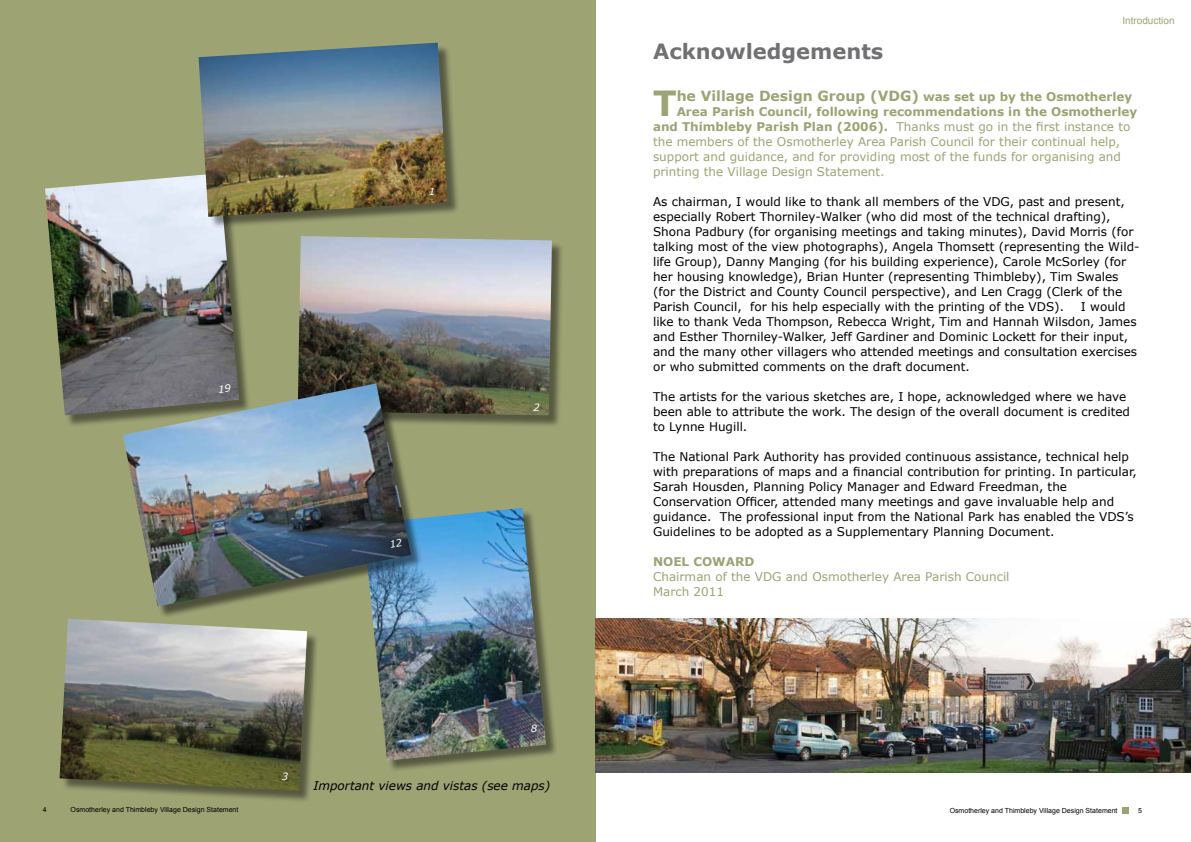
<style>
.page{position:relative;width:1191px;height:842px;background:#fff}
.page>*{position:absolute;margin:0;border:0;box-sizing:border-box;transform-origin:0 0}
.t1{font:700 34.6px "Verdana";color:#9ea374}
.t2{font:700 21px "Verdana";color:#717073}
.t3{font:700 14px "Verdana";color:#9ea374}
.t4{font:12px/15px "Verdana";color:#000}
.t5{font:12px/15px "Verdana";color:#9ea374}
.t6{font:italic 12px "Verdana";color:#000}
.t7{font:700 12px "Verdana";color:#9ea374}
.t8{font:10px "Arial";color:#9ea374}
.t9{font:italic 10px "Verdana";color:#fff}
.t10{font:7px "Arial";color:#000}
.s1{font-size:12px}
.s2{font-weight:700}
</style>
<div class="page">
<svg style="left:1122px;top:808px;width:6px;height:6px"></svg>
<div style="left:0;top:0;width:595px;height:842px;background:#9ea374"></div>
<div style="left:299px;top:238px;width:265px;height:190px;background:#000;opacity:.45"></div>
<img style="left:298px;top:236px;width:254px;height:179px">
<div style="left:61px;top:620px;width:258px;height:183px;background:#000;opacity:.45"></div>
<img style="left:60px;top:619px;width:247px;height:172px">
<div style="left:47px;top:175px;width:204px;height:253px;background:#000;opacity:.45"></div>
<img style="left:45px;top:175px;width:194px;height:240px">
<div style="left:200px;top:44px;width:259px;height:185px;background:#000;opacity:.45"></div>
<img style="left:198px;top:43px;width:249px;height:174px">
<div style="left:365px;top:510px;width:193px;height:263px;background:#000;opacity:.45"></div>
<img style="left:365px;top:508px;width:181px;height:253px">
<div style="left:125px;top:385px;width:298px;height:234px;background:#000;opacity:.5"></div>
<img style="left:123px;top:383px;width:288px;height:223px">
<img style="left:595px;top:619px;width:596px;height:153px">
<svg style="left:390px;top:539px;width:12px;height:9px"></svg>
<svg style="left:219px;top:384px;width:12px;height:9px"></svg>
<p class="t9" style="left:429px;top:184px;width:8px">1</p>
<p class="t9" style="left:533px;top:400px;width:8px">2</p>
<p class="t9" style="left:282px;top:769px;width:8px">3</p>
<p class="t9" style="left:531px;top:721px;width:8px">8</p>
<p class="t6" style="left:313px;top:777px;width:238px">Important views and vistas (see maps)</p>
<p class="t8" style="left:1122px;top:14px;width:54px">Introduction</p>
<h1 class="t2" style="left:653px;top:37px;width:232px">Acknowledgements</h1>
<p class="t1" style="left:653px;top:78px;width:25px">T</p>
<p class="t3" style="left:676px;top:86px;width:457px">he Village Design Group (VDG) <span class="s1">was set up by the Osmotherley</span></p>
<p class="t5" style="left:653px;top:104px;width:486px;text-indent:24px"><span class="s2">Area Parish Council, following recommendations in the Osmotherley and Thimbleby Parish Plan (2006).</span> Thanks must go in the first instance to the members of the Osmotherley Area Parish Council for their continual help, support and guidance, and for providing most of the funds for organising and printing the Village Design Statement.</p>
<p class="t4" style="left:653px;top:194px;width:488px">As chairman, I would like to thank all members of the VDG, past and present, especially Robert Thorniley-Walker (who did most of the technical drafting), Shona Padbury (for organising meetings and taking minutes), David Morris (for talking most of the view photographs), Angela Thomsett (representing the Wild&shy;life Group), Danny Manging (for his building experience), Carole McSorley (for her housing knowledge), Brian Hunter (representing Thimbleby), Tim Swales (for the District and County Council perspective), and Len Cragg (Clerk of the Parish Council, for his help especially with the printing of the VDS).</p>
<p class="t4" style="left:653px;top:299px;width:485px;text-indent:428px">I would like to thank Veda Thompson, Rebecca Wright, Tim and Hannah Wilsdon, James and Esther Thorniley-Walker, Jeff Gardiner and Dominic Lockett for their input, and the many other villagers who attended meetings and consultation exercises or who submitted comments on the draft document.</p>
<p class="t4" style="left:653px;top:389px;width:478px">The artists for the various sketches are, I hope, acknowledged where we have been able to attribute the work. The design of the overall document is credited to Lynne Hugill.</p>
<p class="t4" style="left:653px;top:449px;width:485px">The National Park Authority has provided continuous assistance, technical help with preparations of maps and a financial contribution for printing. In particular, Sarah Housden, Planning Policy Manager and Edward Freedman, the Conservation Officer, attended many meetings and gave invaluable help and guidance. The professional input from the National Park has enabled the VDS’s Guidelines to be adopted as a Supplementary Planning Document.</p>
<h4 class="t7" style="left:653px;top:553px;width:103px">NOEL COWARD</h4>
<p class="t5" style="left:653px;top:569px;width:358px">Chairman of the VDG and Osmotherley Area Parish Council<br>March 2011</p>
<p class="t10" style="left:71px;top:805px;width:169px">Osmotherley and Thimbleby Village Design Statement</p>
<p class="t10" style="left:43px;top:805px;width:5px">4</p>
<p class="t10" style="left:1138px;top:806px;width:5px">5</p>
<p class="t10" style="left:949px;top:806px;width:169px">Osmotherley and Thimbleby Village Design Statement</p>
</div>
